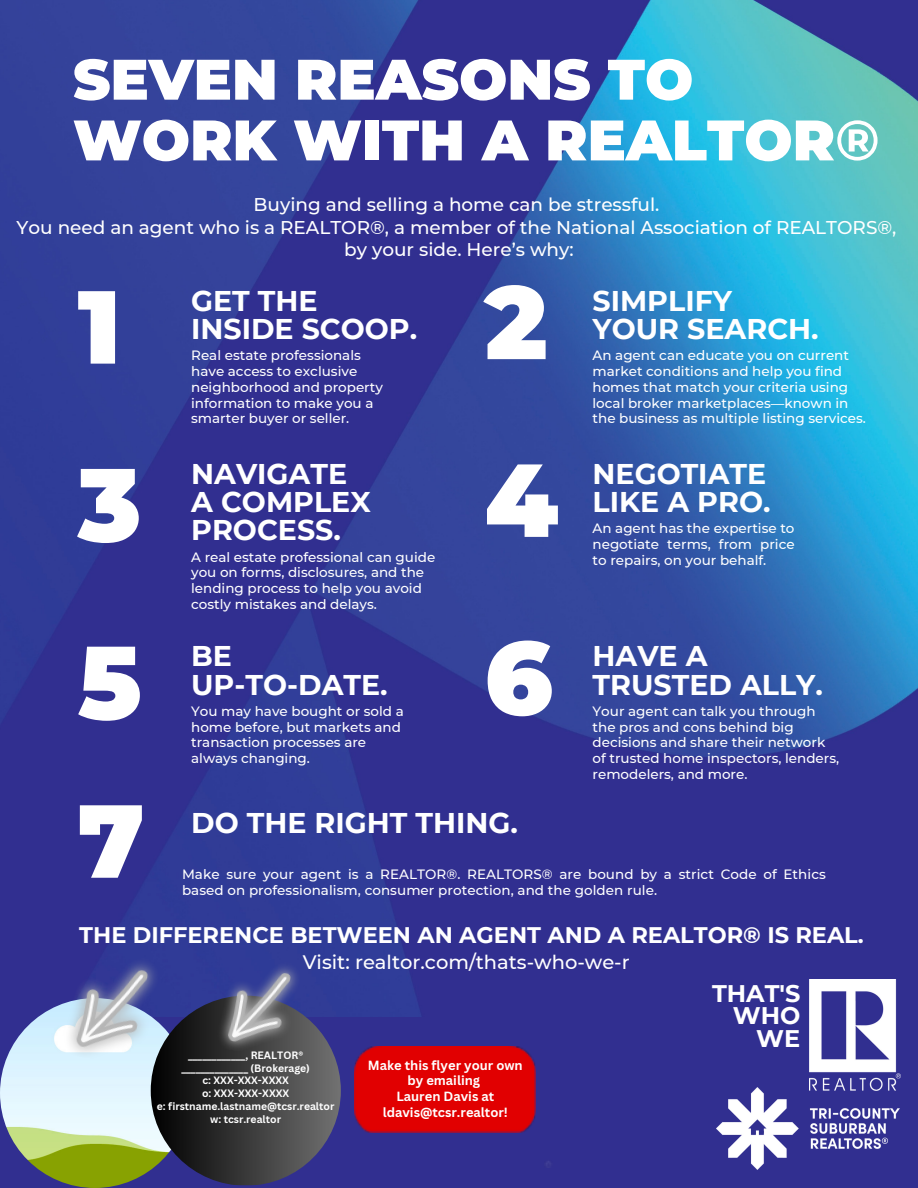
<style>
.page{position:relative;width:918px;height:1188px;background:#312f90}
.page>*{position:absolute;margin:0;border:0;box-sizing:border-box;transform-origin:0 0}
.t1{font:900 103.5px/177.8px "Montserrat";color:#fff}
.t2{font:900 57px/60.8px "Montserrat";color:#fff}
.t3{font:700 28.5px/28.2px "Montserrat";color:#fff}
.t4{font:700 24px "Montserrat";color:#fff}
.t5{font:700 22.5px "Montserrat";color:#fff}
.t6{font:500 19.5px "Montserrat";color:#fff}
.t7{font:500 18.45px "Montserrat";color:#fff}
.t8{font:500 13.5px/15.8px "Montserrat";color:#fff}
.t9{font:700 12.9px/15.8px "Canva Sans";color:#fff;text-align:center}
.t10{font:700 10.35px/12.9px "Canva Sans";color:#fff;text-align:center}
.s1{font-weight:700}
</style>
<div class="page">
<img style="left:716px;top:1088px;width:184px;height:82px">
<img style="left:0;top:0;width:918px;height:1017px">
<img style="left:809px;top:980px;width:92px;height:110px">
<img style="left:0;top:998px;width:190px;height:190px;border-radius:50%">
<svg style="left:151px;top:996px;width:190px;height:190px"></svg>
<img style="left:355px;top:1046px;width:181px;height:87px">
<img style="left:59px;top:946px;width:105px;height:123px">
<img style="left:212px;top:952px;width:92px;height:108px">
<p class="t2" style="left:73px;top:49px;width:808px">SEVEN REASONS TO<br>WORK WITH A REALTOR<span class="s1">®</span></p>
<p class="t7" style="left:254px;top:193px;width:407px">Buying and selling a home can be stressful.</p>
<p class="t7" style="left:17px;top:216px;width:881px">You need an agent who is a REALTOR®, a member of the National Association of REALTORS®,</p>
<p class="t7" style="left:344px;top:238px;width:231px">by your side. Here’s why:</p>
<p class="t1" style="left:78px;top:238px;width:66px">1<br>3<br>5</p>
<p class="t1" style="left:485px;top:233px;width:75px;text-align:justify">2<br>4<br>6</p>
<p class="t3" style="left:191px;top:287px;width:228px">GET THE<br>INSIDE SCOOP.</p>
<p class="t3" style="left:593px;top:287px;width:228px">SIMPLIFY<br>YOUR SEARCH.</p>
<p class="t8" style="left:191px;top:348px;width:193px">Real estate professionals have access to exclusive neighborhood and property information to make you a smarter buyer or seller.</p>
<p class="t8" style="left:593px;top:348px;width:275px">An agent can educate you on current market conditions and help you find homes that match your criteria using local broker marketplaces—known in the business as multiple listing services.</p>
<p class="t3" style="left:191px;top:459px;width:181px">NAVIGATE<br>A COMPLEX<br>PROCESS.</p>
<p class="t3" style="left:593px;top:459px;width:180px">NEGOTIATE<br>LIKE A PRO.</p>
<p class="t8" style="left:593px;top:520px;width:204px;text-align:justify">An agent has the expertise to negotiate terms, from price to repairs, on your behalf.</p>
<p class="t8" style="left:191px;top:549px;width:246px">A real estate professional can guide you on forms, disclosures, and the lending process to help you avoid costly mistakes and delays.</p>
<p class="t3" style="left:191px;top:642px;width:198px">BE<br>UP-TO-DATE.</p>
<p class="t3" style="left:593px;top:642px;width:232px">HAVE A<br>TRUSTED ALLY.</p>
<p class="t8" style="left:191px;top:703px;width:214px">You may have bought or sold a home before, but markets and transaction processes are always changing.</p>
<p class="t8" style="left:593px;top:703px;width:225px">Your agent can talk you through</p>
<p class="t8" style="left:593px;top:719px;width:248px">the pros and cons behind big decisions and share their network of trusted home inspectors, lenders, remodelers, and more.</p>
<p class="t1" style="left:78px;top:752px;width:68px">7</p>
<p class="t3" style="left:191px;top:808px;width:328px">DO THE RIGHT THING.</p>
<p class="t8" style="left:182px;top:866px;width:645px">Make sure your agent is a REALTOR®. REALTORS® are bound by a strict Code of Ethics based on professionalism, consumer protection, and the golden rule.</p>
<p class="t5" style="left:79px;top:921px;width:786px">THE DIFFERENCE BETWEEN AN AGENT AND A REALTOR® IS REAL.</p>
<p class="t6" style="left:303px;top:950px;width:328px">Visit: realtor.com/thats-who-we-r</p>
<p class="t10" style="left:188px;top:1048px;width:117px">____________, REALTOR®</p>
<p class="t10" style="left:181px;top:1061px;width:130px">______________ (Brokerage)</p>
<p class="t10" style="left:202px;top:1074px;width:88px">c: XXX-XXX-XXXX</p>
<p class="t10" style="left:202px;top:1087px;width:89px">o: XXX-XXX-XXXX</p>
<p class="t10" style="left:157px;top:1100px;width:179px">e: firstname.lastname@tcsr.realtor w: tcsr.realtor</p>
<p class="t9" style="left:368px;top:1057px;width:156px">Make this flyer your own by emailing</p>
<p class="t9" style="left:383px;top:1088px;width:127px">Lauren Davis at ldavis@tcsr.realtor!</p>
<p class="t4" style="left:712px;top:979px;width:90px">THAT'S</p>
<p class="t4" style="left:733px;top:1001px;width:69px">WHO</p>
<p class="t4" style="left:756px;top:1024px;width:46px">WE</p>
</div>
